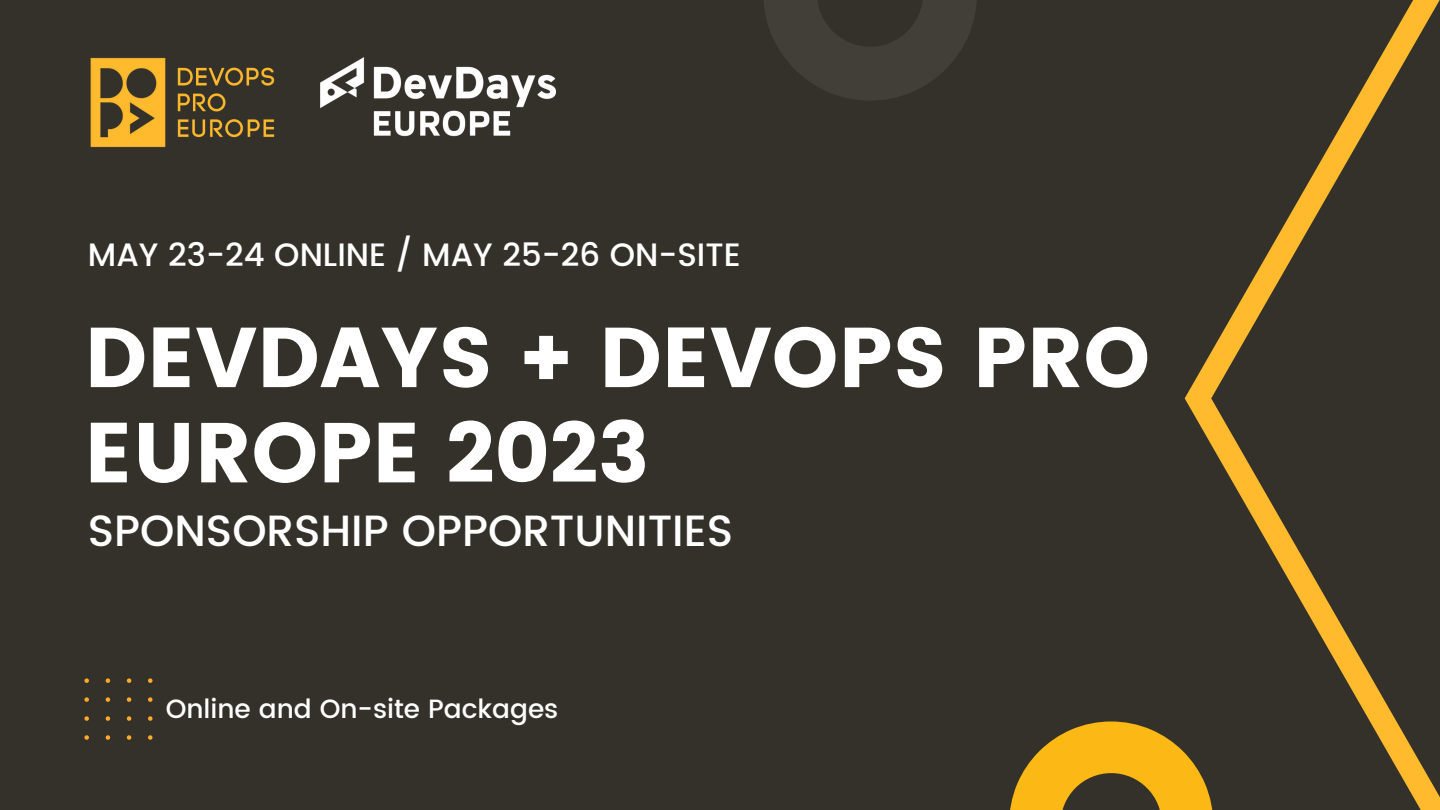
<style>
.page{position:relative;width:1440px;height:810px;background:#333129}
.page>*{position:absolute;margin:0;border:0;box-sizing:border-box;transform-origin:0 0}
.t1{font:84.7px/95.2px "Poppins";color:#fff}
.t2{font:500 43.7px "Poppins";color:#fff}
.t3{font:500 32.3px "Poppins";color:#fff}
.t4{font:500 26.4px "Poppins";color:#fff}
</style>
<div class="page">
<svg style="left:1185px;top:0;width:255px;height:810px"></svg>
<img style="left:90px;top:57px;width:185px;height:91px">
<svg style="left:1010px;top:721px;width:203px;height:89px"></svg>
<svg style="left:764px;top:0;width:213px;height:100px"></svg>
<img style="left:320px;top:57px;width:236px;height:80px">
<svg style="left:84px;top:678px;width:5px;height:5px"></svg>
<svg style="left:106px;top:678px;width:4px;height:5px"></svg>
<svg style="left:127px;top:678px;width:4px;height:5px"></svg>
<svg style="left:148px;top:678px;width:5px;height:5px"></svg>
<svg style="left:84px;top:697px;width:5px;height:5px"></svg>
<svg style="left:106px;top:697px;width:4px;height:5px"></svg>
<svg style="left:127px;top:697px;width:4px;height:5px"></svg>
<svg style="left:148px;top:697px;width:5px;height:5px"></svg>
<svg style="left:84px;top:716px;width:5px;height:5px"></svg>
<svg style="left:106px;top:716px;width:4px;height:5px"></svg>
<svg style="left:127px;top:716px;width:4px;height:5px"></svg>
<svg style="left:148px;top:716px;width:5px;height:5px"></svg>
<svg style="left:84px;top:735px;width:5px;height:5px"></svg>
<svg style="left:106px;top:735px;width:4px;height:5px"></svg>
<svg style="left:127px;top:735px;width:4px;height:5px"></svg>
<svg style="left:148px;top:735px;width:5px;height:5px"></svg>
<p class="t3" style="left:88px;top:236px;width:654px">MAY 23-24 ONLINE / MAY 25-26 ON-SITE</p>
<h1 class="t1" style="left:84px;top:310px;width:1067px">DEVDAYS + DEVOPS PRO<br>EUROPE 2023</h1>
<h2 class="t2" style="left:88px;top:506px;width:647px">SPONSORSHIP OPPORTUNITIES</h2>
<p class="t4" style="left:166px;top:693px;width:394px">Online and On-site Packages</p>
</div>
